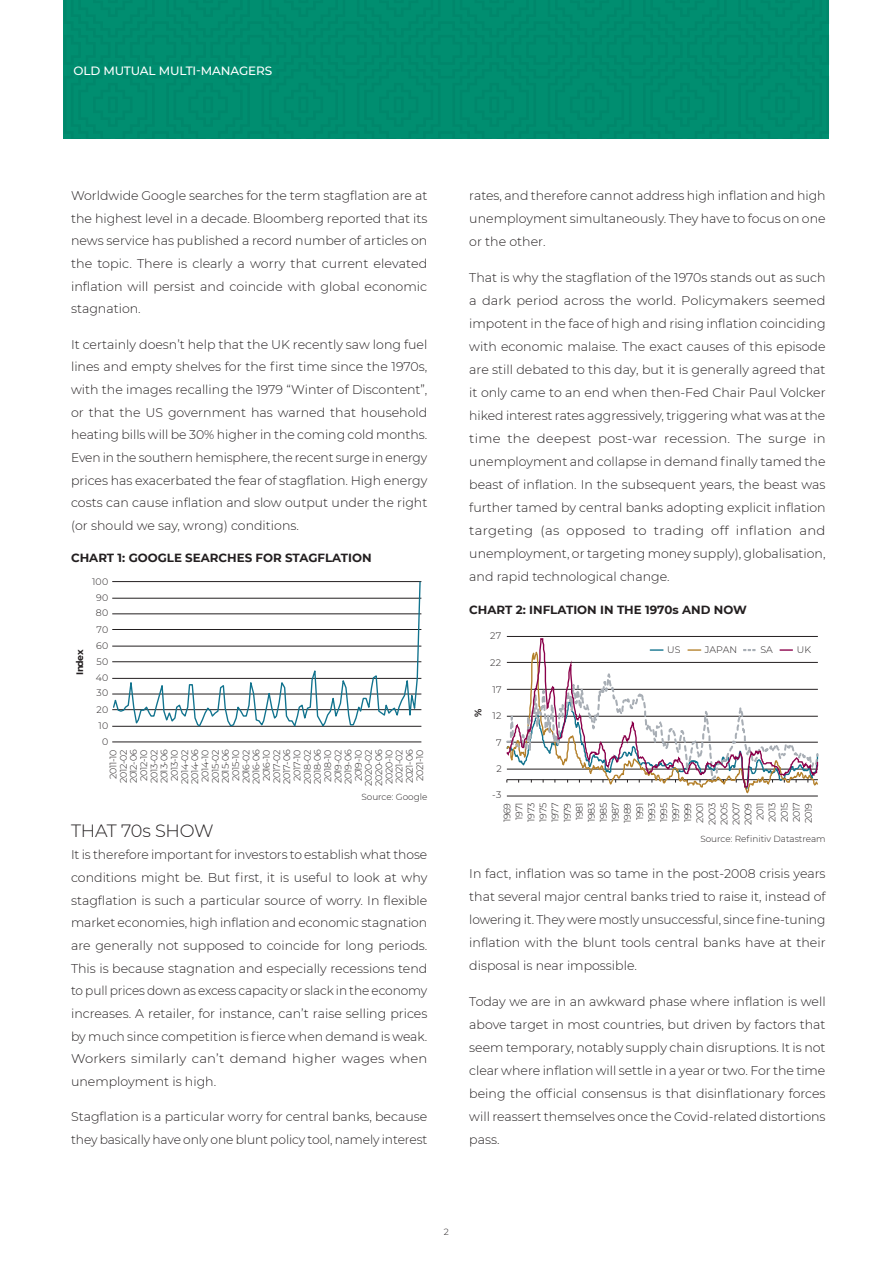
<style>
.page{position:relative;width:893px;height:1263px;background:#fff}
.page>*{position:absolute;margin:0;border:0;box-sizing:border-box;transform-origin:0 0}
.t1{font:300 17.7px "Montserrat";letter-spacing:-.01em;color:#231f20}
.t2{font:300 12.6px/23.1px "Montserrat";color:#231f20;text-align:justify}
.t3{font:500 12px "Montserrat";letter-spacing:-.01em;color:#fff}
.t4{font:700 11.85px "Montserrat";color:#231f20}
.t5{font:500 11.85px "Montserrat";letter-spacing:-.01em;color:#fff}
.t6{font:300 9.45px/10.2px "Montserrat";letter-spacing:-.03em;color:#231f20;text-align:right}
.t7{font:700 9.45px "Montserrat";letter-spacing:-.06em;color:#231f20}
.t8{font:300 9px "Montserrat";color:#231f20}
.t9{font:300 8.85px "Montserrat";color:#231f20}
</style>
<div class="page">
<div style="left:64px;top:0;width:765px;height:139px;background:#008e70"></div>
<hr style="left:112px;top:741px;width:309px;height:1px;background:#231f20">
<svg style="left:112px;top:581px;width:309px;height:146px"></svg>
<hr style="left:507px;top:796px;width:311px;height:1px;background:#231f20">
<hr style="left:507px;top:636px;width:311px;height:1px;background:#231f20">
<svg style="left:506px;top:791px;width:312px;height:5px"></svg>
<svg style="left:506px;top:638px;width:313px;height:150px"></svg>
<svg style="left:650px;top:649px;width:13px;height:2px"></svg>
<svg style="left:688px;top:649px;width:13px;height:2px"></svg>
<svg style="left:743px;top:649px;width:13px;height:2px"></svg>
<svg style="left:780px;top:649px;width:13px;height:2px"></svg>
<p class="t3" style="left:74px;top:63px;width:200px">OLD MUTUAL MULTI-MANAGERS</p>
<p class="t5" style="left:81px;top:63px;width:170px">WEEKLY INVESTMENT NOTE</p>
<p class="t2" style="left:71px;top:184px;width:358px;line-height:22.6px">Worldwide Google searches for the term stagflation are at the highest level in a decade. Bloomberg reported that its news service has published a record number of articles on the topic. There is clearly a worry that current elevated inflation will persist and coincide with global economic stagnation.</p>
<p class="t2" style="left:71px;top:332px;width:358px;line-height:22.6px">It certainly doesn’t help that the UK recently saw long fuel lines and empty shelves for the first time since the 1970s, with the images recalling the 1979 “Winter of Discontent”, or that the US government has warned that household heating bills will be 30% higher in the coming cold months.<br>Even in the southern hemisphere, the recent surge in energy prices has exacerbated the fear of stagflation. High energy costs can cause inflation and slow output under the right (or should we say, wrong) conditions.</p>
<p class="t4" style="left:71px;top:550px;width:302px">CHART 1: GOOGLE SEARCHES FOR STAGFLATION</p>
<p class="t6" style="left:92px;top:576px;width:18px">100</p>
<p class="t6" style="left:96px;top:592px;width:14px">90</p>
<p class="t6" style="left:96px;top:607px;width:14px">80</p>
<p class="t7" style="left:73px;top:675px;width:27px;rotate:-90deg">Index</p>
<p class="t6" style="left:96px;top:624px;width:13px">70</p>
<p class="t6" style="left:96px;top:640px;width:14px">60</p>
<p class="t6" style="left:97px;top:656px;width:13px">50</p>
<p class="t6" style="left:96px;top:672px;width:14px">40</p>
<p class="t6" style="left:97px;top:688px;width:13px">30</p>
<p class="t6" style="left:97px;top:704px;width:13px">20</p>
<p class="t6" style="left:99px;top:720px;width:11px">10</p>
<p class="t6" style="left:102px;top:737px;width:8px">0</p>
<p class="t6" style="left:108px;top:786px;width:38px;rotate:-90deg">2011-10<br>2012-02<br>2012-06<br>2012-10<br>2013-02<br>2013-06<br>2013-10<br>2014-02<br>2014-06<br>2014-10<br>2015-02<br>2015-06<br>2015-10<br>2016-02<br>2016-06<br>2016-10<br>2017-02<br>2017-06<br>2017-10<br>2018-02<br>2018-06<br>2018-10<br>2019-02<br>2019-06<br>2019-10<br>2020-02<br>2020-06<br>2020-10<br>2021-02<br>2021-06<br>2021-10</p>
<p class="t9" style="left:361px;top:791px;width:67px">Source: Google</p>
<p class="t1" style="left:71px;top:818px;width:144px">THAT 70s SHOW</p>
<p class="t2" style="left:71px;top:843px;width:358px;line-height:22.6px">It is therefore important for investors to establish what those conditions might be. But first, it is useful to look at why stagflation is such a particular source of worry. In flexible market economies, high inflation and economic stagnation are generally not supposed to coincide for long periods.<br>This is because stagnation and especially recessions tend to pull prices down as excess capacity or slack in the economy increases. A retailer, for instance, can’t raise selling prices by much since competition is fierce when demand is weak.<br>Workers similarly can’t demand higher wages when unemployment is high.</p>
<p class="t2" style="left:71px;top:1105px;width:358px;line-height:22.6px">Stagflation is a particular worry for central banks, because they basically have only one blunt policy tool, namely interest</p>
<p class="t2" style="left:469px;top:183px;width:358px">rates, and therefore cannot address high inflation and high unemployment simultaneously. They have to focus on one or the other.</p>
<p class="t2" style="left:469px;top:265px;width:358px">That is why the stagflation of the 1970s stands out as such a dark period across the world. Policymakers seemed impotent in the face of high and rising inflation coinciding with economic malaise. The exact causes of this episode are still debated to this day, but it is generally agreed that it only came to an end when then-Fed Chair Paul Volcker hiked interest rates aggressively, triggering what was at the time the deepest post-war recession. The surge in unemployment and collapse in demand finally tamed the beast of inflation. In the subsequent years, the beast was further tamed by central banks adopting explicit inflation targeting (as opposed to trading off inflation and unemployment, or targeting money supply), globalisation, and rapid technological change.</p>
<p class="t4" style="left:469px;top:601px;width:279px">CHART 2: INFLATION IN THE 1970s AND NOW</p>
<p class="t7" style="left:471px;top:717px;width:10px;rotate:-90deg">%</p>
<p class="t6" style="left:490px;top:630px;width:13px">27</p>
<p class="t6" style="left:490px;top:657px;width:12px">22</p>
<p class="t6" style="left:492px;top:684px;width:11px">17</p>
<p class="t6" style="left:492px;top:710px;width:10px">12</p>
<p class="t6" style="left:496px;top:737px;width:7px">7</p>
<p class="t6" style="left:496px;top:764px;width:7px">2</p>
<p class="t6" style="left:492px;top:790px;width:11px">-3</p>
<p class="t6" style="left:667px;top:644px;width:15px">US</p>
<p class="t6" style="left:705px;top:644px;width:34px">JAPAN</p>
<p class="t6" style="left:760px;top:644px;width:14px">SA</p>
<p class="t6" style="left:797px;top:644px;width:16px">UK</p>
<p class="t6" style="left:501px;top:825px;width:24px;line-height:12px;text-align:center;rotate:-90deg">1969<br>1971<br>1973<br>1975<br>1977<br>1979<br>1981<br>1983<br>1985<br>1987<br>1989<br>1991<br>1993<br>1995<br>1997<br>1999<br>2001<br>2003<br>2005<br>2007<br>2009<br>2011<br>2013<br>2015<br>2017<br>2019</p>
<p class="t9" style="left:700px;top:833px;width:127px">Source: Refinitiv Datastream</p>
<p class="t2" style="left:469px;top:861px;width:358px">In fact, inflation was so tame in the post-2008 crisis years that several major central banks tried to raise it, instead of lowering it. They were mostly unsuccessful, since fine-tuning inflation with the blunt tools central banks have at their disposal is near impossible.</p>
<p class="t2" style="left:469px;top:989px;width:358px">Today we are in an awkward phase where inflation is well above target in most countries, but driven by factors that seem temporary, notably supply chain disruptions. It is not clear where inflation will settle in a year or two. For the time being the official consensus is that disinflationary forces will reassert themselves once the Covid-related distortions pass.</p>
<p class="t8" style="left:444px;top:1226px;width:7px">2</p>
</div>
